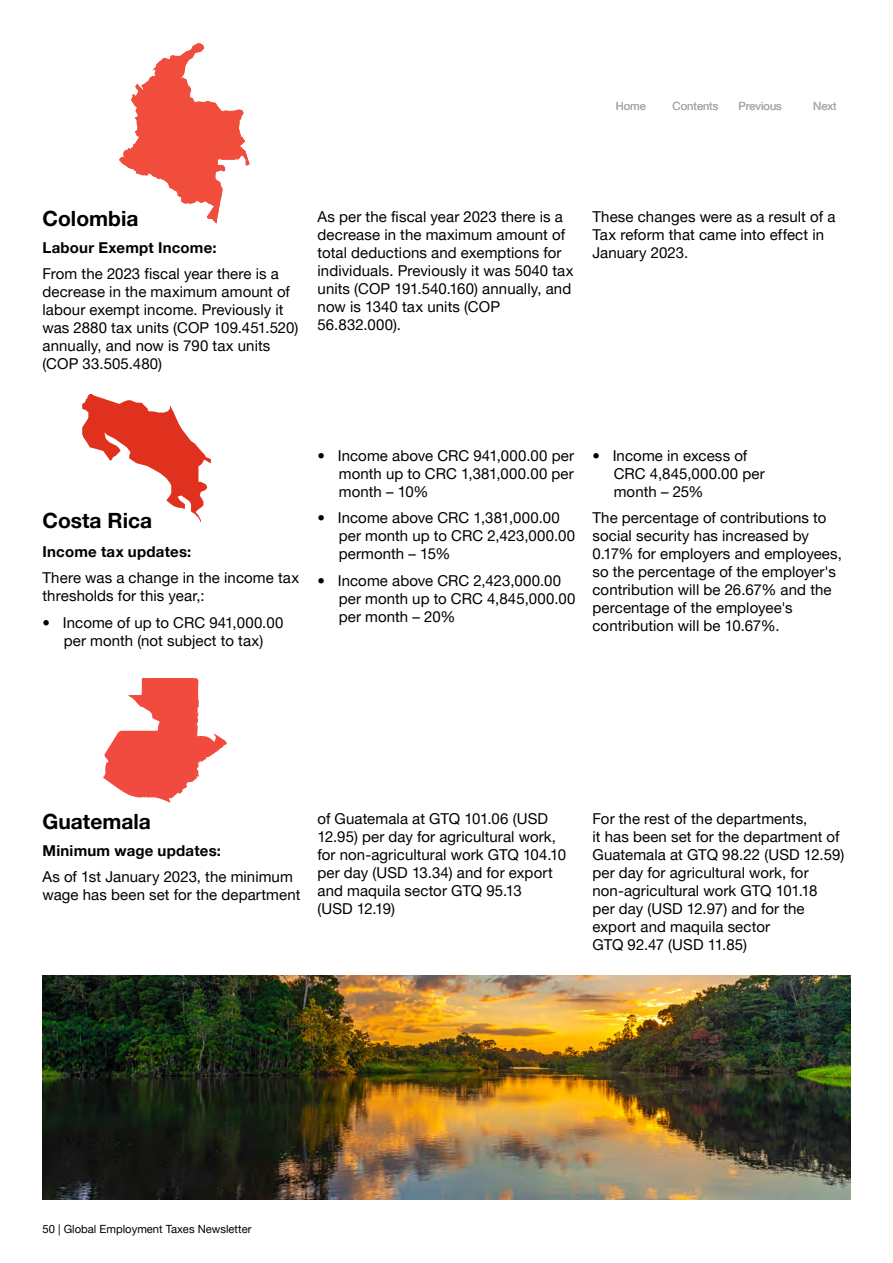
<style>
.page{position:relative;width:893px;height:1263px;background:#fff}
.page>*{position:absolute;margin:0;border:0;box-sizing:border-box;transform-origin:0 0}
.t1{font:700 21px "Helvetica Neue LT Pro";color:#000}
.t2{font:15px/18px "Helvetica Neue LT Pro";letter-spacing:.005em;color:#000}
.t3{font:700 15px "Helvetica Neue LT Pro";letter-spacing:.015em;color:#000}
.t4{font:11.25px "Helvetica Neue LT Pro";color:#000}
.t5{font:11.25px "Helvetica Neue LT Pro";color:#a7a9ac}
</style>
<div class="page">
<img style="left:43px;top:975px;width:807px;height:224px">
<svg style="left:119px;top:43px;width:131px;height:181px"></svg>
<svg style="left:82px;top:394px;width:129px;height:129px"></svg>
<svg style="left:103px;top:678px;width:124px;height:125px"></svg>
<p class="t5" style="left:616px;top:100px;width:32px">Home</p>
<p class="t5" style="left:673px;top:100px;width:47px">Contents</p>
<p class="t5" style="left:739px;top:100px;width:45px">Previous</p>
<p class="t5" style="left:813px;top:100px;width:25px">Next</p>
<h1 class="t1" style="left:43px;top:206px;width:97px">Colombia</h1>
<p class="t3" style="left:43px;top:238px;width:176px">Labour Exempt Income:</p>
<p class="t2" style="left:43px;top:265px;width:257px">From the 2023 fiscal year there is a decrease in the maximum amount of labour exempt income. Previously it was 2880 tax units (COP 109.451.520) annually, and now is 790 tax units (COP 33.505.480)</p>
<p class="t2" style="left:318px;top:207px;width:257px">As per the fiscal year 2023 there is a decrease in the maximum amount of total deductions and exemptions for individuals. Previously it was 5040 tax units (COP 191.540.160) annually, and now is 1340 tax units (COP<br>56.832.000).</p>
<p class="t2" style="left:592px;top:207px;width:244px">These changes were as a result of a<br>Tax reform that came into effect in<br>January 2023.</p>
<h1 class="t1" style="left:43px;top:508px;width:111px">Costa Rica</h1>
<p class="t3" style="left:43px;top:542px;width:150px">Income tax updates:</p>
<p class="t2" style="left:43px;top:569px;width:258px">There was a change in the income tax thresholds for this year,:</p>
<p class="t2" style="left:43px;top:613px;width:242px;text-align:center">• Income of up to CRC 941,000.00 per month (not subject to tax)</p>
<p class="t2" style="left:339px;top:446px;width:237px;text-align:justify;text-indent:-21px">• Income above CRC 941,000.00 per month up to CRC 1,381,000.00 per month – 10%</p>
<p class="t2" style="left:339px;top:509px;width:238px;text-indent:-21px">• Income above CRC 1,381,000.00 per month up to CRC 2,423,000.00 permonth – 15%</p>
<p class="t2" style="left:339px;top:571px;width:238px;text-indent:-21px">• Income above CRC 2,423,000.00 per month up to CRC 4,845,000.00 per month – 20%</p>
<p class="t2" style="left:614px;top:446px;width:153px;text-indent:-21px">• Income in excess of<br>CRC 4,845,000.00 per month – 25%</p>
<p class="t2" style="left:592px;top:509px;width:251px">The percentage of contributions to social security has increased by 0.17% for employers and employees, so the percentage of the employer's contribution will be 26.67% and the percentage of the employee's contribution will be 10.67%.</p>
<h1 class="t1" style="left:43px;top:809px;width:110px">Guatemala</h1>
<p class="t3" style="left:43px;top:841px;width:180px">Minimum wage updates:</p>
<p class="t2" style="left:43px;top:867px;width:259px">As of 1st January 2023, the minimum wage has been set for the department</p>
<p class="t2" style="left:317px;top:809px;width:250px">of Guatemala at GTQ 101.06 (USD<br>12.95) per day for agricultural work, for non-agricultural work GTQ 104.10 per day (USD 13.34) and for export and maquila sector GTQ 95.13<br>(USD 12.19)</p>
<p class="t2" style="left:592px;top:809px;width:253px">For the rest of the departments,<br>it has been set for the department of<br>Guatemala at GTQ 98.22 (USD 12.59) per day for agricultural work, for non-agricultural work GTQ 101.18<br>per day (USD 12.97) and for the export and maquila sector<br>GTQ 92.47 (USD 11.85)</p>
<p class="t4" style="left:43px;top:1222px;width:210px">50 | Global Employment Taxes Newsletter</p>
</div>
